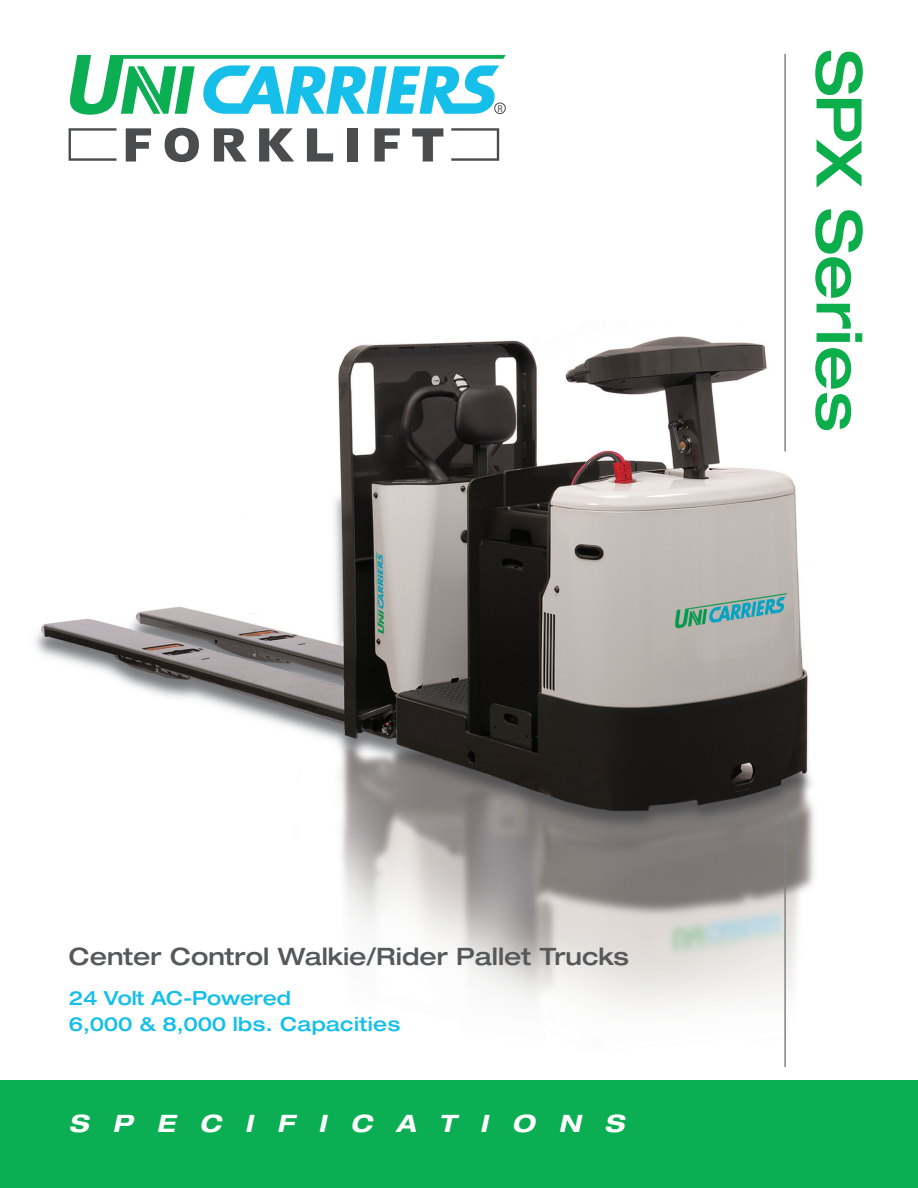
<style>
.page{position:relative;width:918px;height:1188px;background:#fff}
.page>*{position:absolute;margin:0;border:0;box-sizing:border-box;transform-origin:0 0}
.t1{font:500 expanded 63px "Helvetica Neue LT Std";color:#0cae4c}
.t2{font:500 expanded 24px "Helvetica Neue LT Std";color:#57585a}
.t3{font:italic 700 expanded 24px "Helvetica Neue LT Std";letter-spacing:1em;color:#fff}
.t4{font:500 expanded 19.5px "Helvetica Neue LT Std";letter-spacing:.02em;color:#15bfe9}
.t5{font:500 expanded 19.5px "Helvetica Neue LT Std";letter-spacing:-.01em;color:#15bfe9}
.t6{font:700 9.9px "Helvetica Neue LT Std";color:#4b4c4d}
</style>
<div class="page">
<img style="left:35px;top:127px;width:780px;height:882px">
<svg style="left:69px;top:55px;width:437px;height:60px"></svg>
<svg style="left:69px;top:128px;width:48px;height:33px"></svg>
<svg style="left:451px;top:128px;width:48px;height:33px"></svg>
<svg style="left:126px;top:128px;width:25px;height:34px"></svg>
<svg style="left:165px;top:128px;width:34px;height:34px"></svg>
<svg style="left:214px;top:128px;width:32px;height:34px"></svg>
<svg style="left:259px;top:128px;width:35px;height:34px"></svg>
<svg style="left:307px;top:128px;width:26px;height:34px"></svg>
<div style="left:348px;top:128px;width:10px;height:34px;background:#4b4c4d"></div>
<svg style="left:374px;top:128px;width:26px;height:34px"></svg>
<svg style="left:412px;top:128px;width:31px;height:34px"></svg>
<div style="left:494px;top:103px;width:12px;height:11px;border:1px solid #4b4c4d;border-radius:50%"></div>
<hr style="left:784px;top:54px;width:2px;height:397px;background:#808285">
<hr style="left:784px;top:806px;width:2px;height:261px;background:#808285">
<div style="left:0;top:1080px;width:918px;height:108px;background:#0cae53"></div>
<p class="t6" style="left:497px;top:102px;width:7px">R</p>
<p class="t1" style="left:878px;top:50px;width:384px;rotate:90deg">SPX Series</p>
<p class="t2" style="left:69px;top:941px;width:562px">Center Control Walkie/Rider Pallet Trucks</p>
<p class="t5" style="left:69px;top:986px;width:223px">24 Volt AC-Powered</p>
<p class="t4" style="left:69px;top:1012px;width:333px">6,000 &amp; 8,000 lbs. Capacities</p>
<p class="t3" style="left:69px;top:1109px;width:557px">SPECIFICATIONS</p>
</div>
